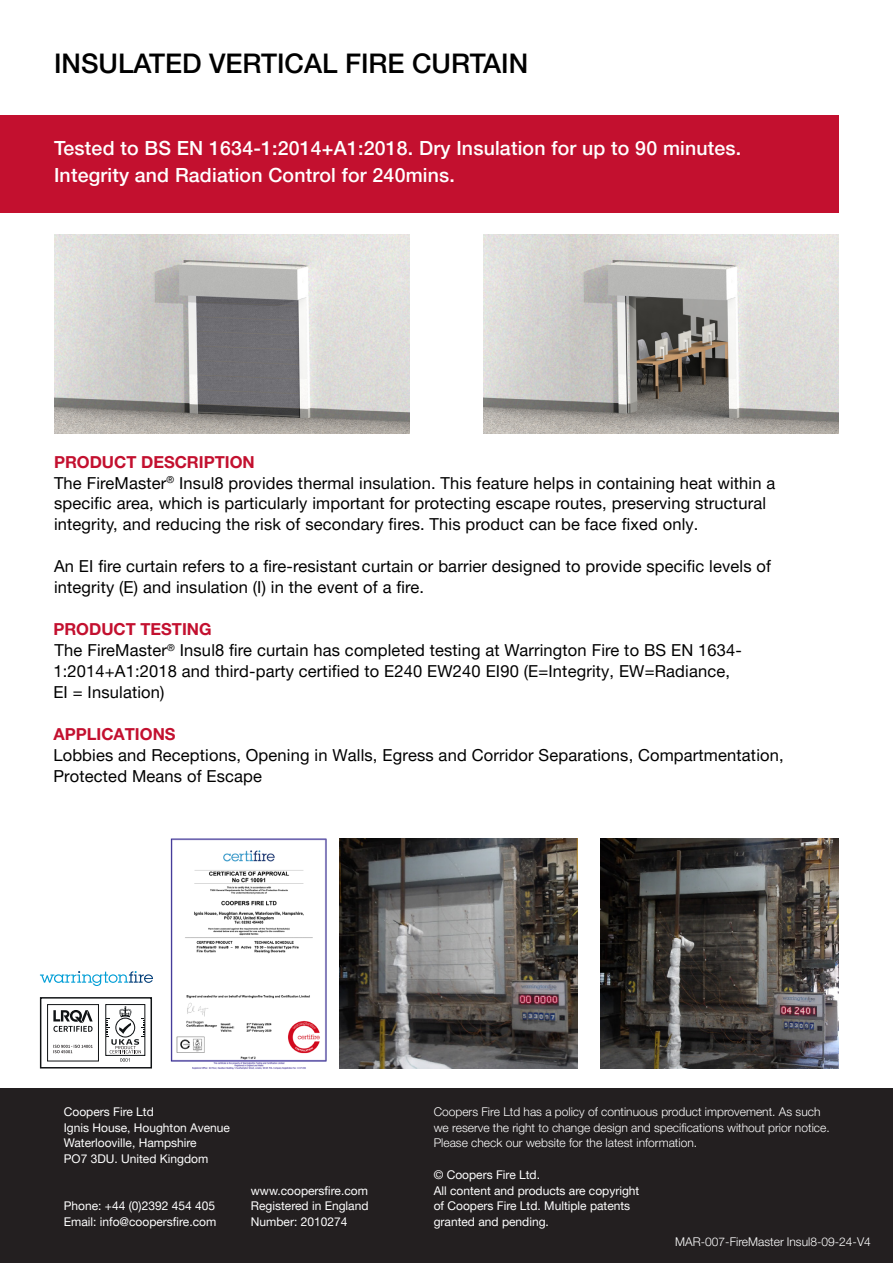
<style>
.page{position:relative;width:893px;height:1263px;background:#fff}
.page>*{position:absolute;margin:0;border:0;box-sizing:border-box;transform-origin:0 0}
.t1{font:500 27px "Helvetica Neue LT Pro";color:#000}
.t2{font:500 19.5px/27px "Helvetica Neue LT Pro";letter-spacing:.01em;color:#fff}
.t3{font:16.5px/21px "Helvetica Neue LT Pro";letter-spacing:.01em;color:#000}
.t4{font:700 16.5px "Helvetica Neue LT Pro";color:#c3102f}
.t5{font:12px/15.8px "Helvetica Neue LT Pro";color:#fff}
.t6{font:300 12px/15.8px "Helvetica Neue LT Pro";color:#fff}
.s1{font-weight:700;color:#c3102f}
</style>
<div class="page">
<div style="left:0;top:1089px;width:893px;height:174px;background:#231f20"></div>
<div style="left:0;top:115px;width:839px;height:97px;background:#c3102f"></div>
<img style="left:484px;top:234px;width:355px;height:200px">
<img style="left:54px;top:234px;width:355px;height:200px">
<img style="left:339px;top:839px;width:238px;height:229px">
<img style="left:601px;top:839px;width:238px;height:229px">
<div style="left:40px;top:997px;width:112px;height:71px;border:1px solid #101315"></div>
<div style="left:47px;top:1004px;width:52px;height:57px;border:1px solid #101315"></div>
<div style="left:105px;top:1004px;width:40px;height:52px;border:1px solid #101315"></div>
<svg style="left:53px;top:1010px;width:40px;height:22px"></svg>
<svg style="left:106px;top:1006px;width:38px;height:56px"></svg>
<svg style="left:53px;top:1045px;width:40px;height:8px"></svg>
<svg style="left:40px;top:971px;width:113px;height:15px"></svg>
<img style="left:170px;top:838px;width:157px;height:232px">
<h1 class="t1" style="left:54px;top:47px;width:476px">INSULATED VERTICAL FIRE CURTAIN</h1>
<p class="t2" style="left:54px;top:134px;width:689px">Tested to BS EN 1634-1:2014+A1:2018. Dry Insulation for up to 90 minutes.<br>Integrity and Radiation Control for 240mins.</p>
<p class="t3" style="left:54px;top:451px;width:723px"><span class="s1">PRODUCT DESCRIPTION<br></span>The FireMaster<sup>®</sup> Insul8 provides thermal insulation. This feature helps in containing heat within a specific area, which is particularly important for protecting escape routes, preserving structural integrity, and reducing the risk of secondary fires. This product can be face fixed only.</p>
<p class="t3" style="left:54px;top:555px;width:719px">An EI fire curtain refers to a fire-resistant curtain or barrier designed to provide specific levels of integrity (E) and insulation (I) in the event of a fire.</p>
<p class="t3" style="left:53px;top:618px;width:690px"><span class="s1">PRODUCT TESTING<br></span>The FireMaster<sup>®</sup> Insul8 fire curtain has completed testing at Warrington Fire to BS EN 1634- 1:2014+A1:2018 and third-party certified to E240 EW240 EI90 (E=Integrity, EW=Radiance, EI = Insulation)</p>
<p class="t4" style="left:53px;top:724px;width:124px">APPLICATIONS</p>
<p class="t3" style="left:53px;top:745px;width:732px">Lobbies and Receptions, Opening in Walls, Egress and Corridor Separations, Compartmentation,<br>Protected Means of Escape</p>
<p class="t5" style="left:64px;top:1103px;width:168px">Coopers Fire Ltd<br>Ignis House, Houghton Avenue<br>Waterlooville, Hampshire<br>PO7 3DU. United Kingdom</p>
<p class="t5" style="left:64px;top:1198px;width:154px">Phone: +44 (0)2392 454 405<br>Email: info@coopersfire.com</p>
<p class="t5" style="left:251px;top:1182px;width:119px;text-align:justify">www.coopersfire.com Registered in England Number: 2010274</p>
<p class="t6" style="left:434px;top:1103px;width:397px">Coopers Fire Ltd has a policy of continuous product improvement. As such we reserve the right to change design and specifications without prior notice.<br>Please check our website for the latest information.</p>
<p class="t5" style="left:434px;top:1166px;width:207px">© Coopers Fire Ltd.<br>All content and products are copyright of Coopers Fire Ltd. Multiple patents granted and pending.</p>
<p class="t6" style="left:675px;top:1233px;width:197px">MAR-007-FireMaster Insul8-09-24-V4</p>
</div>
